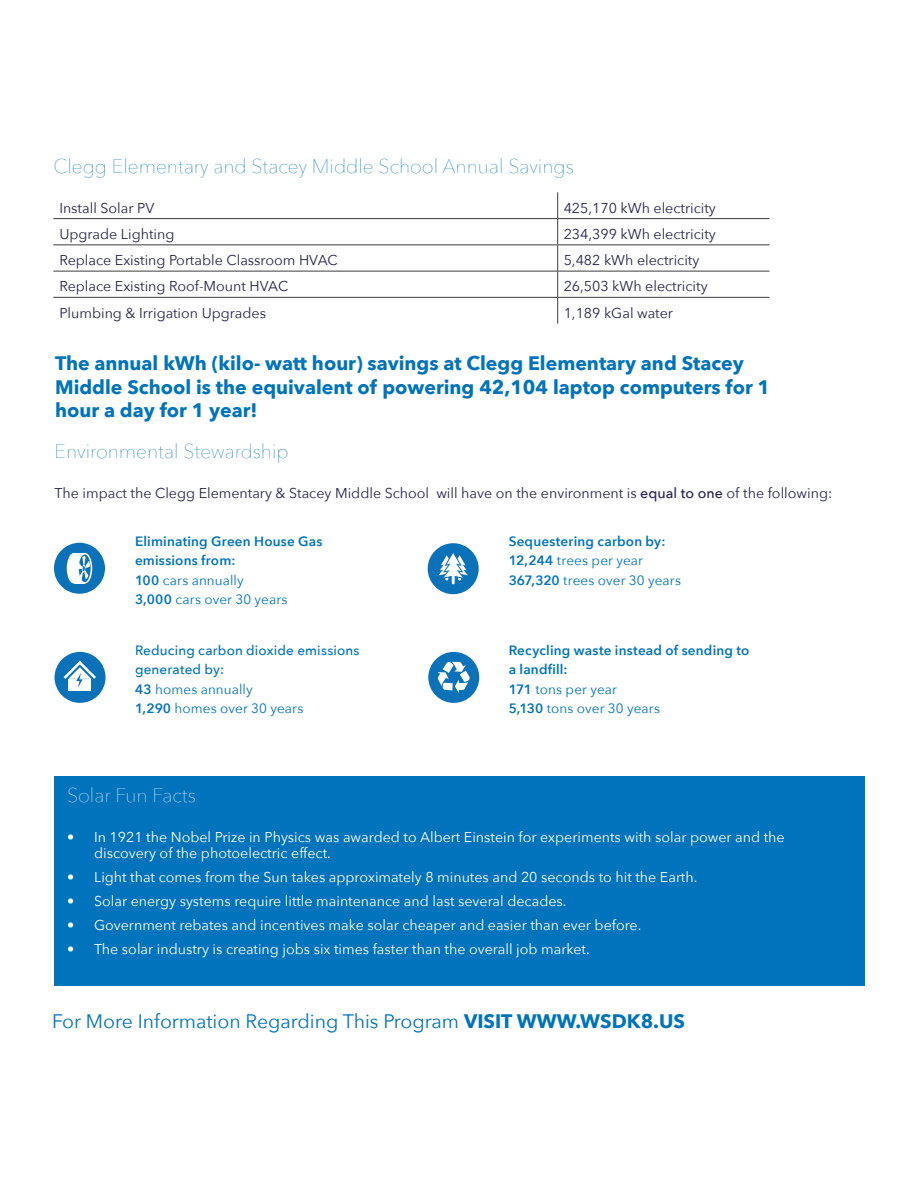
<style>
.page{position:relative;width:918px;height:1188px;background:#fff}
.page>*{position:absolute;margin:0;border:0;box-sizing:border-box;transform-origin:0 0}
.Subheads{font:700 19.5px/23.4px "Avenir Next";color:#0073bd}
.Subheads-2{font:200 19.5px "Avenir Next";color:#0073bd}
.Subheads-3{font:19.5px "Avenir Next";color:#0073bd}
.Subheads-4{font:200 19.5px "Avenir Next";color:#fff}
.t1{font:14.25px/16.5px "Avenir Next";color:#fff}
.Body{font:14.25px "Avenir Next";color:#26234f}
.Section_Header{font:600 13.5px/19.5px "Avenir Next";letter-spacing:.015em;color:#0073bd}
.Section_Header-2{font:500 13.5px/19.5px "Avenir Next";letter-spacing:.01em;color:#0073bd}
.s1{font-weight:500}
.s2{font-weight:400}
.s3{font-weight:600}
.s4{font-weight:700}
</style>
<div class="page">
<div style="left:55px;top:777px;width:810px;height:209px;background:#0073bd"></div>
<hr style="left:53px;top:218px;width:505px;height:1px;background:#3e3e3f">
<hr style="left:558px;top:218px;width:211px;height:1px;background:#3e3e3f">
<hr style="left:53px;top:244px;width:505px;height:1px;background:#3e3e3f">
<hr style="left:558px;top:244px;width:211px;height:1px;background:#3e3e3f">
<hr style="left:53px;top:271px;width:505px;height:1px;background:#3e3e3f">
<hr style="left:558px;top:271px;width:211px;height:1px;background:#3e3e3f">
<hr style="left:53px;top:297px;width:505px;height:1px;background:#3e3e3f">
<hr style="left:558px;top:297px;width:211px;height:1px;background:#3e3e3f">
<svg style="left:557px;top:192px;width:1px;height:132px"></svg>
<div style="left:55px;top:652px;width:51px;height:51px;background:#0b72ba;border-radius:50%"></div>
<div style="left:68px;top:679px;width:23px;height:11px;background:#fff"></div>
<svg style="left:64px;top:661px;width:32px;height:27px"></svg>
<div style="left:54px;top:543px;width:51px;height:51px;background:#0b72ba;border-radius:50%"></div>
<svg style="left:78px;top:553px;width:14px;height:31px"></svg>
<div style="left:67px;top:553px;width:14px;height:31px;background:#fff;border-radius:50%"></div>
<div style="left:74px;top:553px;width:11px;height:31px;background:#fff"></div>
<svg style="left:79px;top:554px;width:12px;height:28px"></svg>
<svg style="left:78px;top:556px;width:12px;height:24px"></svg>
<div style="left:428px;top:652px;width:51px;height:51px;background:#0b72ba;border-radius:50%"></div>
<svg style="left:437px;top:662px;width:33px;height:31px"></svg>
<div style="left:428px;top:543px;width:51px;height:51px;background:#0b72ba;border-radius:50%"></div>
<svg style="left:438px;top:553px;width:30px;height:32px"></svg>
<p class="Subheads-2" style="left:53px;top:150px;width:522px">Clegg Elementary and Stacey Middle School Annual Savings</p>
<p class="Body" style="left:59px;top:196px;width:96px">Install Solar PV</p>
<p class="Body" style="left:564px;top:196px;width:154px">425,170 kWh electricity</p>
<p class="Body" style="left:59px;top:222px;width:117px">Upgrade Lighting</p>
<p class="Body" style="left:564px;top:222px;width:154px">234,399 kWh electricity</p>
<p class="Body" style="left:59px;top:248px;width:280px">Replace Existing Portable Classroom HVAC</p>
<p class="Body" style="left:564px;top:248px;width:137px">5,482 kWh electricity</p>
<p class="Body" style="left:59px;top:274px;width:230px">Replace Existing Roof-Mount HVAC</p>
<p class="Body" style="left:564px;top:274px;width:145px">26,503 kWh electricity</p>
<p class="Body" style="left:59px;top:301px;width:208px">Plumbing &amp; Irrigation Upgrades</p>
<p class="Body" style="left:564px;top:301px;width:111px">1,189 kGal water</p>
<p class="Subheads" style="left:55px;top:352px;width:717px">The annual kWh (kilo- watt hour) savings at Clegg Elementary and Stacey<br>Middle School is the equivalent of powering 42,104 laptop computers for 1 hour a day for 1 year!</p>
<p class="Subheads-2" style="left:55px;top:435px;width:236px">Environmental Stewardship</p>
<p class="Body" style="left:55px;top:481px;width:779px">The impact the Clegg Elementary &amp; Stacey Middle School will have on the environment is <span class="s1">equal to one</span> of the following:</p>
<p class="Section_Header" style="left:135px;top:531px;width:189px">Eliminating Green House Gas emissions from:<br>100 <span class="s2">cars annually<br></span>3,000 <span class="s2">cars over 30 years</span></p>
<p class="Section_Header-2" style="left:135px;top:640px;width:226px">Reducing carbon dioxide emissions generated by:<br><span class="s3">43</span> <span class="s2">homes annually<br></span><span class="s3">1,290</span> <span class="s2">homes over 30 years</span></p>
<p class="Section_Header" style="left:509px;top:640px;width:242px">Recycling waste instead of sending to a landfill:<br>171 <span class="s2">tons per year<br></span>5,130 <span class="s2">tons over 30 years</span></p>
<p class="Section_Header" style="left:509px;top:531px;width:174px">Sequestering carbon by:<br>12,244 <span class="s2">trees per year<br></span>367,320 <span class="s2">trees over 30 years</span></p>
<p class="Subheads-4" style="left:67px;top:779px;width:130px">Solar Fun Facts</p>
<p class="t1" style="left:94px;top:828px;width:692px;text-indent:-27px">• In 1921 the Nobel Prize in Physics was awarded to Albert Einstein for experiments with solar power and the discovery of the photoelectric effect.</p>
<p class="t1" style="left:67px;top:869px;width:632px">• Light that comes from the Sun takes approximately 8 minutes and 20 seconds to hit the Earth.</p>
<p class="t1" style="left:67px;top:893px;width:501px">• Solar energy systems require little maintenance and last several decades.</p>
<p class="t1" style="left:67px;top:917px;width:576px">• Government rebates and incentives make solar cheaper and easier than ever before.</p>
<p class="t1" style="left:67px;top:941px;width:524px">• The solar industry is creating jobs six times faster than the overall job market.</p>
<p class="Subheads-3" style="left:52px;top:1004px;width:634px">For More Information Regarding This Program <span class="s4">VISIT WWW.WSDK8.US</span></p>
</div>
